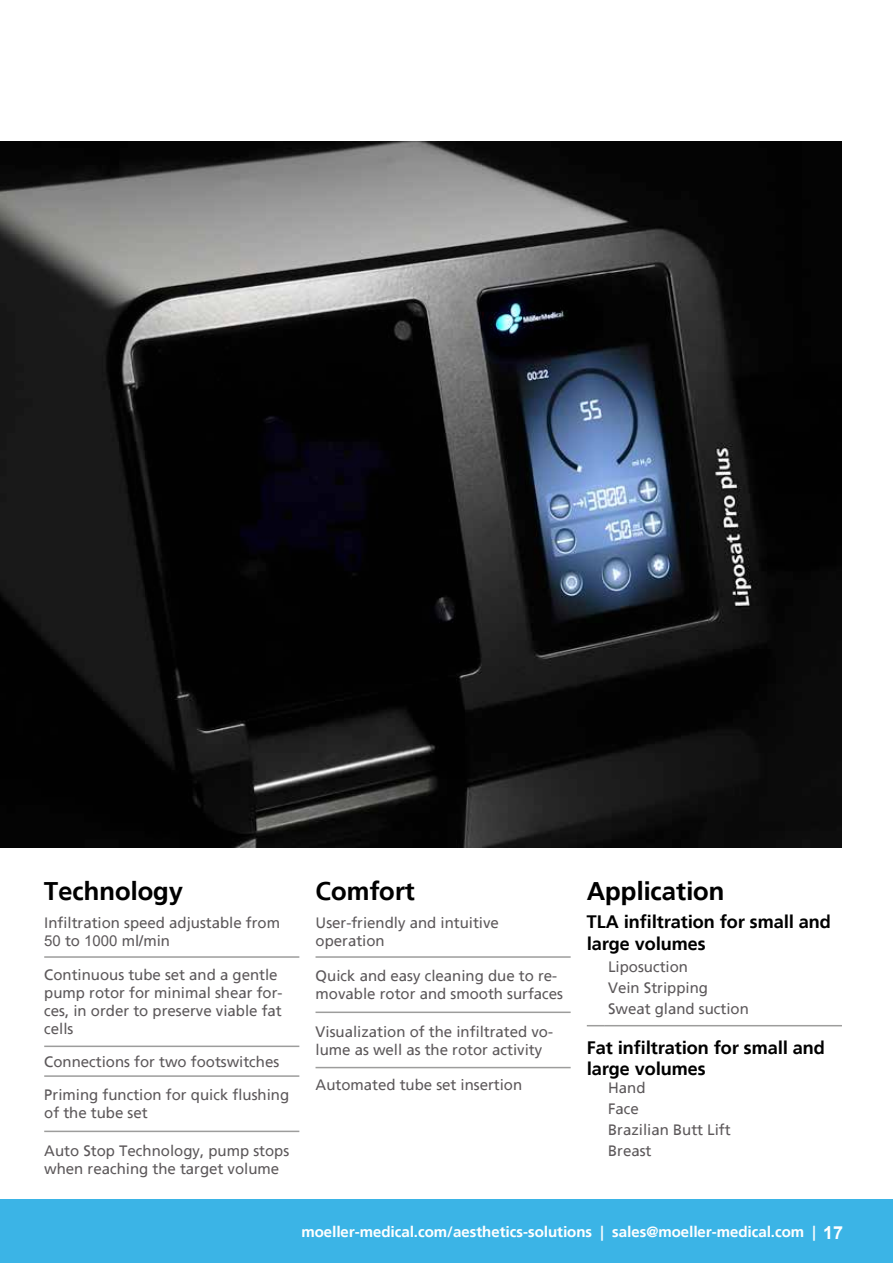
<style>
.page{position:relative;width:893px;height:1263px;background:#fff}
.page>*{position:absolute;margin:0;border:0;box-sizing:border-box;transform-origin:0 0}
.t1{font:700 25.5px "Frutiger Linotype";color:#000}
.t2{font:700 18px/21.6px "Frutiger Linotype";color:#000}
.t3{font:15px/18px "Frutiger Linotype";color:#5c585a}
.t4{font:700 15px "Frutiger Linotype";color:#fff}
.s1{font-family:"Arial"}
.s2{font-family:"Arial";font-size:18px}
</style>
<div class="page">
<div style="left:0;top:1199px;width:893px;height:64px;background:#3bb4e6"></div>
<img style="left:0;top:141px;width:842px;height:706px">
<hr style="left:315px;top:956px;width:256px;height:2px;background:#9d9d9c">
<hr style="left:315px;top:1011px;width:256px;height:2px;background:#9d9d9c">
<hr style="left:315px;top:1067px;width:256px;height:1px;background:#9d9d9c">
<hr style="left:44px;top:956px;width:255px;height:2px;background:#9d9d9c">
<hr style="left:44px;top:1130px;width:255px;height:2px;background:#9d9d9c">
<hr style="left:44px;top:1045px;width:255px;height:2px;background:#9d9d9c">
<hr style="left:44px;top:1075px;width:255px;height:2px;background:#9d9d9c">
<svg style="left:587px;top:1025px;width:18px;height:1px"></svg>
<hr style="left:605px;top:1025px;width:237px;height:1px;background:#9d9d9c">
<h1 class="t1" style="left:44px;top:876px;width:140px">Technology</h1>
<p class="t3" style="left:44px;top:914px;width:237px">Infiltration speed adjustable from<br><span class="s1">50</span> to <span class="s1">1000</span> ml/min</p>
<p class="t3" style="left:44px;top:966px;width:240px">Continuous tube set and a gentle pump rotor for minimal shear for&shy;ces, in order to preserve viable fat cells</p>
<p class="t3" style="left:44px;top:1053px;width:237px">Connections for two footswitches</p>
<p class="t3" style="left:44px;top:1086px;width:247px">Priming function for quick flushing of the tube set</p>
<p class="t3" style="left:44px;top:1141px;width:247px">Auto Stop Technology, pump stops when reaching the target volume</p>
<h1 class="t1" style="left:315px;top:876px;width:101px">Comfort</h1>
<p class="t3" style="left:315px;top:914px;width:185px">User-friendly and intuitive operation</p>
<p class="t3" style="left:315px;top:967px;width:249px">Quick and easy cleaning due to re&shy;movable rotor and smooth surfaces</p>
<p class="t3" style="left:315px;top:1022px;width:239px">Visualization of the infiltrated vo&shy;lume as well as the rotor activity</p>
<p class="t3" style="left:315px;top:1076px;width:208px">Automated tube set insertion</p>
<h1 class="t1" style="left:587px;top:876px;width:139px">Application</h1>
<p class="t2" style="left:587px;top:911px;width:246px">TLA infiltration for small and large volumes</p>
<p class="t3" style="left:608px;top:956px;width:142px;line-height:21px">Liposuction<br>Vein Stripping<br>Sweat gland suction</p>
<p class="t2" style="left:587px;top:1036px;width:240px">Fat infiltration for small and large volumes</p>
<p class="t3" style="left:608px;top:1078px;width:124px;line-height:21px">Hand<br>Face<br>Brazilian Butt Lift<br>Breast</p>
<p class="t4" style="left:301px;top:1223px;width:543px">moeller-medical.com/aesthetics-solutions | sales@moeller-medical.com | <span class="s2">17</span></p>
</div>
